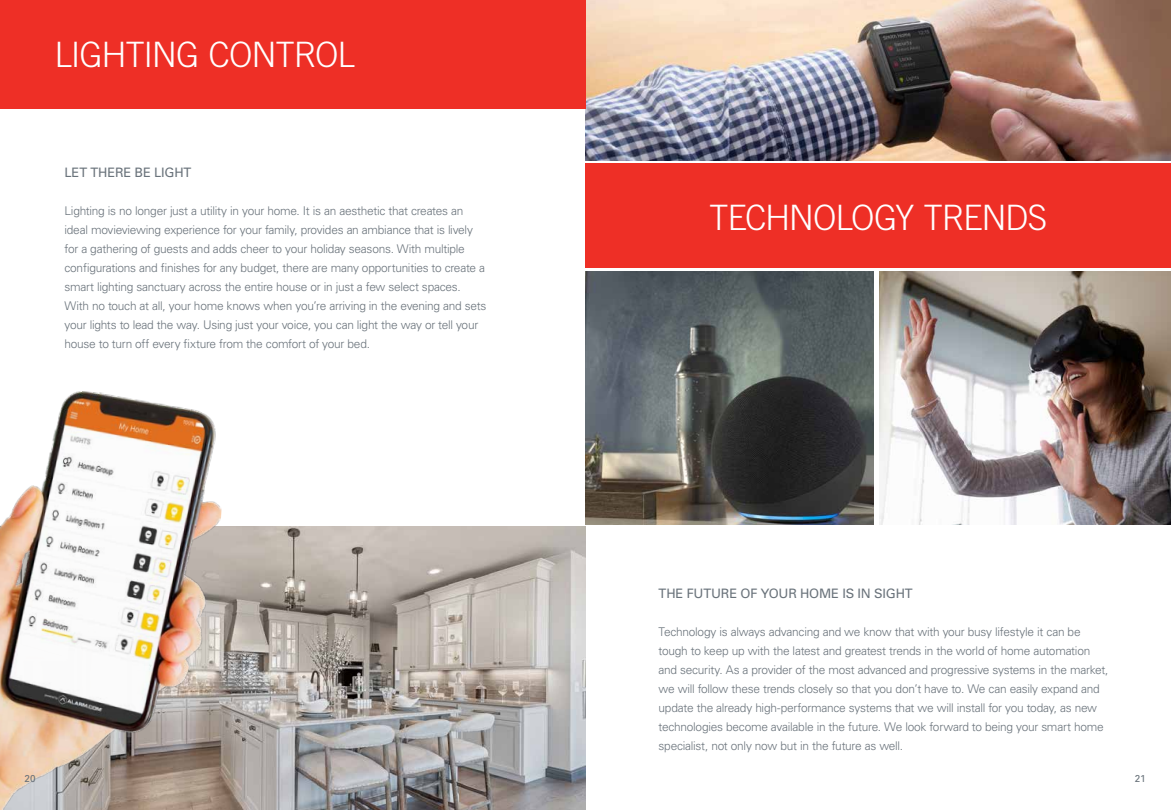
<style>
.page{position:relative;width:1171px;height:810px;background:#fff}
.page>*{position:absolute;margin:0;border:0;box-sizing:border-box;transform-origin:0 0}
.t1{font:300 35px "Trade Gothic";letter-spacing:-.035em;color:#fff}
.t2{font:13px "Univers";letter-spacing:-.01em;color:#6a737b}
.t3{font:300 12px/19px "Univers";letter-spacing:-.025em;color:#6a737b}
.t4{font:10px "Univers";color:#6a737b}
</style>
<div class="page">
<img style="left:228px;top:526px;width:357px;height:284px">
<img style="left:0;top:391px;width:228px;height:419px">
<img style="left:585px;top:272px;width:288px;height:252px">
<img style="left:585px;top:0;width:585px;height:160px">
<img style="left:879px;top:272px;width:291px;height:252px">
<div style="left:585px;top:164px;width:585px;height:104px;background:#ee2f26"></div>
<div style="left:0;top:0;width:585px;height:109px;background:#ee2f26"></div>
<h1 class="t1" style="left:54px;top:34px;width:302px">LIGHTING CONTROL</h1>
<p class="t2" style="left:64px;top:164px;width:128px">LET THERE BE LIGHT</p>
<p class="t3" style="left:64px;top:201px;width:423px">Lighting is no longer just a utility in your home. It is an aesthetic that creates an ideal movieviewing experience for your family, provides an ambiance that is lively for a gathering of guests and adds cheer to your holiday seasons. With multiple configurations and finishes for any budget, there are many opportunities to create a smart lighting sanctuary across the entire house or in just a few select spaces.<br>With no touch at all, your home knows when you’re arriving in the evening and sets your lights to lead the way. Using just your voice, you can light the way or tell your house to turn off every fixture from the comfort of your bed.</p>
<h1 class="t1" style="left:709px;top:197px;width:339px">TECHNOLOGY TRENDS</h1>
<p class="t2" style="left:658px;top:585px;width:255px">THE FUTURE OF YOUR HOME IS IN SIGHT</p>
<p class="t3" style="left:658px;top:622px;width:451px">Technology is always advancing and we know that with your busy lifestyle it can be tough to keep up with the latest and greatest trends in the world of home automation and security. As a provider of the most advanced and progressive systems in the market, we will follow these trends closely so that you don’t have to. We can easily expand and update the already high-performance systems that we will install for you today, as new technologies become available in the future. We look forward to being your smart home specialist, not only now but in the future as well.</p>
<p class="t4" style="left:25px;top:772px;width:12px">20</p>
<p class="t4" style="left:1134px;top:772px;width:12px">21</p>
</div>
